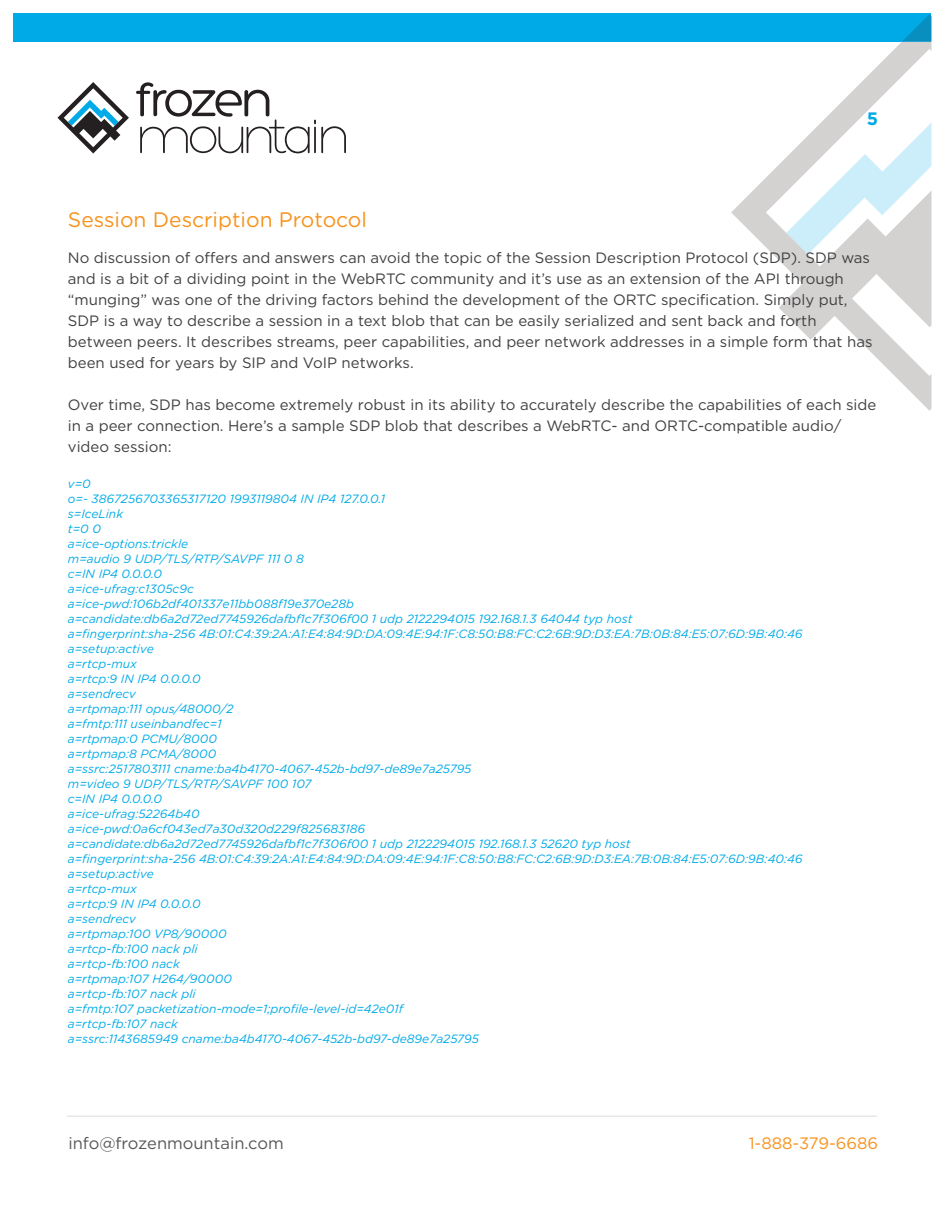
<style>
.page{position:relative;width:945px;height:1215px;background:#fff}
.page>*{position:absolute;margin:0;border:0;box-sizing:border-box;transform-origin:0 0}
.Sub-Heading{font:21px "Gotham Rounded";color:#f7931e}
.t1{font:700 18px "Gotham";color:#00aae7}
.t2{font:16.5px "Gotham";color:#57585a}
.t3{font:16.5px "Gotham";color:#f7931e}
.Body_Copy{font:15px/21px "Gotham";color:#404041}
.Body_Copy-2{font:italic 12px "Gotham";color:#00aae7}
</style>
<div class="page">
<div style="left:14px;top:14px;width:918px;height:28px;background:#00aae7"></div>
<svg style="left:731px;top:42px;width:201px;height:369px"></svg>
<svg style="left:902px;top:14px;width:29px;height:28px"></svg>
<svg style="left:786px;top:123px;width:145px;height:131px"></svg>
<svg style="left:136px;top:82px;width:210px;height:72px"></svg>
<svg style="left:58px;top:82px;width:71px;height:72px"></svg>
<hr style="left:67px;top:1116px;width:810px;height:1px;background:#e6e7e8">
<h2 class="t1" style="left:867px;top:107px;width:13px">5</h2>
<p class="Sub-Heading" style="left:68px;top:205px;width:301px">Session Description Protocol</p>
<p class="Body_Copy" style="left:68px;top:247px;width:804px">No discussion of offers and answers can avoid the topic of the Session Description Protocol (SDP). SDP was and is a bit of a dividing point in the WebRTC community and it’s use as an extension of the API through “munging” was one of the driving factors behind the development of the ORTC specification. Simply put, SDP is a way to describe a session in a text blob that can be easily serialized and sent back and forth</p>
<p class="Body_Copy" style="left:68px;top:331px;width:806px">between peers. It describes streams, peer capabilities, and peer network addresses in a simple form that has been used for years by SIP and VoIP networks.</p>
<p class="Body_Copy" style="left:68px;top:394px;width:810px">Over time, SDP has become extremely robust in its ability to accurately describe the capabilities of each side in a peer connection. Here’s a sample SDP blob that describes a WebRTC- and ORTC-compatible audio/</p>
<p class="Body_Copy" style="left:68px;top:436px;width:105px">video session:</p>
<p class="Body_Copy-2" style="left:68px;top:476px;width:24px">v=0</p>
<p class="Body_Copy-2" style="left:68px;top:491px;width:319px">o=- 3867256703365317120 1993119804 IN IP4 127.0.0.1</p>
<p class="Body_Copy-2" style="left:68px;top:506px;width:57px">s=IceLink</p>
<p class="Body_Copy-2" style="left:68px;top:521px;width:35px">t=0 0</p>
<p class="Body_Copy-2" style="left:68px;top:536px;width:122px">a=ice-options:trickle</p>
<p class="Body_Copy-2" style="left:68px;top:551px;width:238px">m=audio 9 UDP/TLS/RTP/SAVPF 111 0 8</p>
<p class="Body_Copy-2" style="left:68px;top:566px;width:96px">c=IN IP4 0.0.0.0</p>
<p class="Body_Copy-2" style="left:68px;top:581px;width:127px">a=ice-ufrag:c1305c9c</p>
<p class="Body_Copy-2" style="left:68px;top:596px;width:288px">a=ice-pwd:106b2df401337e11bb088f19e370e28b</p>
<p class="Body_Copy-2" style="left:68px;top:611px;width:566px">a=candidate:db6a2d72ed7745926dafbf1c7f306f00 1 udp 2122294015 192.168.1.3 64044 typ host</p>
<p class="Body_Copy-2" style="left:68px;top:626px;width:736px">a=fingerprint:sha-256 4B:01:C4:39:2A:A1:E4:84:9D:DA:09:4E:94:1F:C8:50:B8:FC:C2:6B:9D:D3:EA:7B:0B:84:E5:07:6D:9B:40:46</p>
<p class="Body_Copy-2" style="left:68px;top:641px;width:87px">a=setup:active</p>
<p class="Body_Copy-2" style="left:68px;top:656px;width:71px">a=rtcp-mux</p>
<p class="Body_Copy-2" style="left:68px;top:671px;width:134px">a=rtcp:9 IN IP4 0.0.0.0</p>
<p class="Body_Copy-2" style="left:68px;top:686px;width:69px">a=sendrecv</p>
<p class="Body_Copy-2" style="left:68px;top:701px;width:167px">a=rtpmap:111 opus/48000/2</p>
<p class="Body_Copy-2" style="left:68px;top:716px;width:155px">a=fmtp:111 useinbandfec=1</p>
<p class="Body_Copy-2" style="left:68px;top:731px;width:151px">a=rtpmap:0 PCMU/8000</p>
<p class="Body_Copy-2" style="left:68px;top:746px;width:150px">a=rtpmap:8 PCMA/8000</p>
<p class="Body_Copy-2" style="left:68px;top:761px;width:405px">a=ssrc:2517803111 cname:ba4b4170-4067-452b-bd97-de89e7a25795</p>
<p class="Body_Copy-2" style="left:68px;top:776px;width:245px">m=video 9 UDP/TLS/RTP/SAVPF 100 107</p>
<p class="Body_Copy-2" style="left:68px;top:791px;width:96px">c=IN IP4 0.0.0.0</p>
<p class="Body_Copy-2" style="left:68px;top:806px;width:133px">a=ice-ufrag:52264b40</p>
<p class="Body_Copy-2" style="left:68px;top:821px;width:299px">a=ice-pwd:0a6cf043ed7a30d320d229f825683186</p>
<p class="Body_Copy-2" style="left:68px;top:836px;width:564px">a=candidate:db6a2d72ed7745926dafbf1c7f306f00 1 udp 2122294015 192.168.1.3 52620 typ host</p>
<p class="Body_Copy-2" style="left:68px;top:851px;width:736px">a=fingerprint:sha-256 4B:01:C4:39:2A:A1:E4:84:9D:DA:09:4E:94:1F:C8:50:B8:FC:C2:6B:9D:D3:EA:7B:0B:84:E5:07:6D:9B:40:46</p>
<p class="Body_Copy-2" style="left:68px;top:866px;width:87px">a=setup:active</p>
<p class="Body_Copy-2" style="left:68px;top:881px;width:71px">a=rtcp-mux</p>
<p class="Body_Copy-2" style="left:68px;top:896px;width:134px">a=rtcp:9 IN IP4 0.0.0.0</p>
<p class="Body_Copy-2" style="left:68px;top:911px;width:69px">a=sendrecv</p>
<p class="Body_Copy-2" style="left:68px;top:926px;width:160px">a=rtpmap:100 VP8/90000</p>
<p class="Body_Copy-2" style="left:68px;top:941px;width:131px">a=rtcp-fb:100 nack pli</p>
<p class="Body_Copy-2" style="left:68px;top:956px;width:113px">a=rtcp-fb:100 nack</p>
<p class="Body_Copy-2" style="left:68px;top:971px;width:166px">a=rtpmap:107 H264/90000</p>
<p class="Body_Copy-2" style="left:68px;top:986px;width:129px">a=rtcp-fb:107 nack pli</p>
<p class="Body_Copy-2" style="left:68px;top:1001px;width:337px">a=fmtp:107 packetization-mode=1;profile-level-id=42e01f</p>
<p class="Body_Copy-2" style="left:68px;top:1016px;width:112px">a=rtcp-fb:107 nack</p>
<p class="Body_Copy-2" style="left:68px;top:1031px;width:413px">a=ssrc:1143685949 cname:ba4b4170-4067-452b-bd97-de89e7a25795</p>
<h3 class="t2" style="left:68px;top:1132px;width:217px">info@frozenmountain.com</h3>
<h3 class="t3" style="left:749px;top:1132px;width:131px">1-888-379-6686</h3>
</div>
